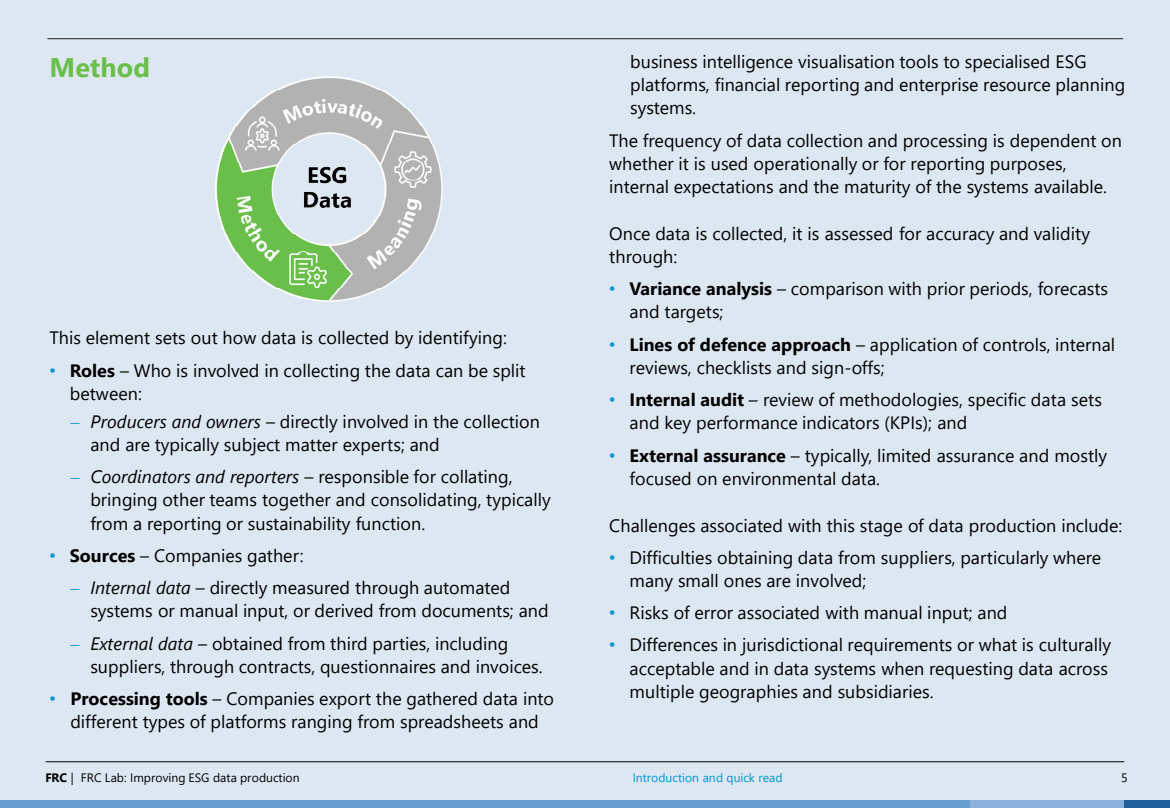
<style>
.page{position:relative;width:1170px;height:810px;background:#fff}
.page>*{position:absolute;margin:0;border:0;box-sizing:border-box;transform-origin:0 0}
.t1{font:700 26.85px "Segoe UI";letter-spacing:.005em;color:#6abf4b}
.t2{font:18px/23.2px "Segoe UI";color:#000}
.t3{font:12.15px "Segoe UI";color:#000}
.t4{font:12.15px "Segoe UI";color:#0097ce}
.t5{font:700 12.15px "Segoe UI";color:#000}
.s1{font-family:"Arial";color:#0097ce}
.s2{font-weight:700}
.s3{font-style:italic}
.s4{font-weight:400}
</style>
<div class="page">
<div style="left:0;top:0;width:1170px;height:807px;background:#dde7f1"></div>
<hr style="left:46px;top:761px;width:1078px;height:1px;background:#000">
<hr style="left:47px;top:38px;width:1076px;height:1px;background:#231f20">
<div style="left:0;top:800px;width:971px;height:7px;background:#669ed0"></div>
<div style="left:971px;top:800px;width:153px;height:7px;background:#8bb0dc"></div>
<div style="left:1124px;top:800px;width:46px;height:7px;background:#20609f"></div>
<img style="left:216px;top:76px;width:227px;height:226px">
<p class="t1" style="left:49px;top:48px;width:102px">Method</p>
<p class="t2" style="left:49px;top:325px;width:459px">This element sets out how data is collected by identifying:</p>
<p class="t2" style="left:70px;top:357px;width:457px;text-indent:-20px"><span class="s1">•</span> <span class="s2">Roles</span> – Who is involved in collecting the data can be split between:</p>
<p class="t2" style="left:90px;top:408px;width:451px"><span class="s3">Producers and owners</span> – directly involved in the collection and are typically subject matter experts; and</p>
<p class="t2" style="left:90px;top:464px;width:462px"><span class="s3">Coordinators and reporters</span> – responsible for collating, bringing other teams together and consolidating, typically from a reporting or sustainability function.</p>
<p class="t2" style="left:49px;top:543px;width:256px"><span class="s1">•</span> <span class="s2">Sources</span> – Companies gather:</p>
<p class="t2" style="left:90px;top:575px;width:460px"><span class="s3">Internal data</span> – directly measured through automated systems or manual input, or derived from documents; and</p>
<p class="t2" style="left:90px;top:631px;width:454px"><span class="s3">External data</span> – obtained from third parties, including suppliers, through contracts, questionnaires and invoices.</p>
<p class="t2" style="left:49px;top:686px;width:506px;text-align:center"><span class="s1">•</span> <span class="s2">Processing tools</span> – Companies export the gathered data into different types of platforms ranging from spreadsheets and</p>
<p class="t2" style="left:630px;top:49px;width:497px">business intelligence visualisation tools to specialised ESG platforms, financial reporting and enterprise resource planning systems.</p>
<p class="t2" style="left:609px;top:127px;width:514px">The frequency of data collection and processing is dependent on whether it is used operationally or for reporting purposes, internal expectations and the maturity of the systems available.</p>
<p class="t2" style="left:609px;top:220px;width:482px">Once data is collected, it is assessed for accuracy and validity through:</p>
<p class="t2" style="left:630px;top:276px;width:480px;text-indent:-20px"><span class="s1">•</span> <span class="s2">Variance analysis</span> – comparison with prior periods, forecasts and targets;</p>
<p class="t2" style="left:630px;top:332px;width:487px;text-indent:-20px"><span class="s1">•</span> <span class="s2">Lines of defence approach</span> – application of controls, internal reviews, checklists and sign-offs;</p>
<p class="t2" style="left:630px;top:387px;width:474px;text-indent:-20px"><span class="s1">•</span> <span class="s2">Internal audit</span> – review of methodologies, specific data sets and key performance indicators (KPIs); and</p>
<p class="t2" style="left:630px;top:442px;width:479px;text-indent:-20px"><span class="s1">•</span> <span class="s2">External assurance</span> – typically, limited assurance and mostly focused on environmental data.</p>
<p class="t2" style="left:609px;top:512px;width:515px">Challenges associated with this stage of data production include:</p>
<p class="t2" style="left:630px;top:544px;width:473px;text-indent:-20px"><span class="s1">•</span> Difficulties obtaining data from suppliers, particularly where many small ones are involved;</p>
<p class="t2" style="left:609px;top:600px;width:400px"><span class="s1">•</span> Risks of error associated with manual input; and</p>
<p class="t2" style="left:630px;top:632px;width:483px;text-indent:-20px"><span class="s1">•</span> Differences in jurisdictional requirements or what is culturally acceptable and in data systems when requesting data across multiple geographies and subsidiaries.</p>
<p class="t5" style="left:45px;top:769px;width:30px">FRC <span class="s4">|</span></p>
<p class="t4" style="left:633px;top:769px;width:152px">Introduction and quick read</p>
<p class="t3" style="left:1121px;top:769px;width:8px">5</p>
<p class="t3" style="left:81px;top:769px;width:220px">FRC Lab: Improving ESG data production</p>
</div>
